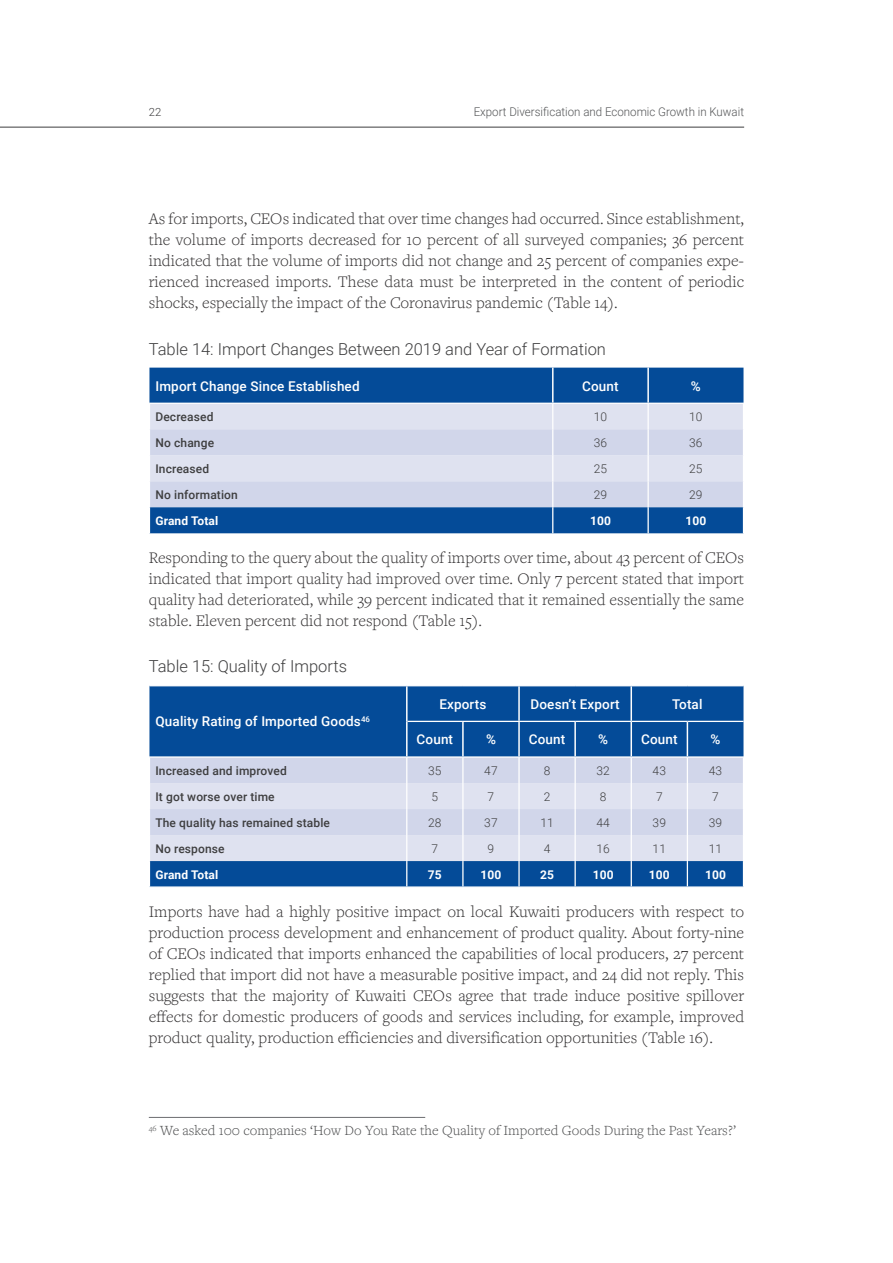
<style>
.page{position:relative;width:893px;height:1263px;background:#fff}
.page>*{position:absolute;margin:0;border:0;box-sizing:border-box;transform-origin:0 0}
.Text{font:300 16.8px/21px "Freight Text Pro";color:#312f30;text-align:justify}
.Title_4{font:300 16.5px "Roboto";color:#3e3e3f}
.Footnotes{font:300 14.55px "Freight Text Pro";color:#4b4c4d}
.Table_White_Title{font:500 13.5px "Roboto";letter-spacing:.01em;color:#fff}
.Table_Text{font:500 12px "Roboto";letter-spacing:.01em;color:#3e3e3f}
.Table_Text-2{font:300 12px "Roboto";letter-spacing:.01em;color:#3e3e3f}
.t1{font:300 12px "Roboto";color:#545557;scale:.96 1}
.Table_Text-3{font:700 12px "Roboto";letter-spacing:.01em;color:#fff}
.t2{font:300 11.25px "Roboto";color:#3e3e3f}
</style>
<div class="page">
<hr style="left:0;top:127px;width:744px;height:1px;background:#3e3e3f">
<svg style="left:149px;top:368px;width:595px;height:165px;background:#8ba7ce"></svg>
<svg style="left:149px;top:686px;width:595px;height:201px;background:#7699c5"></svg>
<hr style="left:149px;top:886px;width:258px;height:2px;background:#fff">
<hr style="left:149px;top:1117px;width:276px;height:1px;background:#6c6d70">
<p class="t2" style="left:149px;top:104px;width:14px">22</p>
<p class="t1" style="left:474px;top:104px;width:283px">Export Diversification and Economic Growth in Kuwait</p>
<p class="Text" style="left:149px;top:208px;width:597px">As for imports, CEOs indicated that over time changes had occurred. Since establishment, the volume of imports decreased for 10 percent of all surveyed companies; 36 percent indicated that the volume of imports did not change and 25 percent of companies expe&shy;rienced increased imports. These data must be interpreted in the content of periodic shocks, especially the impact of the Coronavirus pandemic (Table 14).</p>
<p class="Title_4" style="left:149px;top:337px;width:459px">Table 14: Import Changes Between 2019 and Year of Formation</p>
<p class="Table_White_Title" style="left:155px;top:376px;width:206px">Import Change Since Established</p>
<p class="Table_White_Title" style="left:582px;top:376px;width:38px">Count</p>
<p class="Table_White_Title" style="left:691px;top:376px;width:11px">%</p>
<p class="Table_Text" style="left:155px;top:408px;width:59px">Decreased</p>
<p class="Table_Text-2" style="left:594px;top:408px;width:15px">10</p>
<p class="Table_Text-2" style="left:689px;top:408px;width:15px">10</p>
<p class="Table_Text" style="left:155px;top:434px;width:60px">No change</p>
<p class="Table_Text-2" style="left:594px;top:434px;width:15px">36</p>
<p class="Table_Text-2" style="left:689px;top:434px;width:15px">36</p>
<p class="Table_Text" style="left:155px;top:460px;width:55px">Increased</p>
<p class="Table_Text-2" style="left:594px;top:460px;width:15px">25</p>
<p class="Table_Text-2" style="left:689px;top:460px;width:15px">25</p>
<p class="Table_Text" style="left:155px;top:486px;width:84px">No information</p>
<p class="Table_Text-2" style="left:594px;top:486px;width:15px">29</p>
<p class="Table_Text-2" style="left:689px;top:486px;width:15px">29</p>
<p class="Table_Text-3" style="left:155px;top:512px;width:64px">Grand Total</p>
<p class="Table_Text-3" style="left:590px;top:512px;width:22px">100</p>
<p class="Table_Text-3" style="left:685px;top:512px;width:22px">100</p>
<p class="Text" style="left:149px;top:546px;width:597px">Responding to the query about the quality of imports over time, about 43 percent of CEOs indicated that import quality had improved over time. Only 7 percent stated that import quality had deteriorated, while 39 percent indicated that it remained essentially the same stable. Eleven percent did not respond (Table 15).</p>
<p class="Title_4" style="left:149px;top:655px;width:200px">Table 15: Quality of Imports</p>
<p class="Table_White_Title" style="left:155px;top:712px;width:216px">Quality Rating of Imported Goods<sup>46</sup></p>
<p class="Table_White_Title" style="left:439px;top:694px;width:49px">Exports</p>
<p class="Table_White_Title" style="left:530px;top:694px;width:91px">Doesn’t Export</p>
<p class="Table_White_Title" style="left:672px;top:694px;width:32px">Total</p>
<p class="Table_White_Title" style="left:417px;top:730px;width:38px">Count</p>
<p class="Table_White_Title" style="left:486px;top:730px;width:11px">%</p>
<p class="Table_White_Title" style="left:529px;top:730px;width:38px">Count</p>
<p class="Table_White_Title" style="left:598px;top:730px;width:11px">%</p>
<p class="Table_White_Title" style="left:641px;top:730px;width:38px">Count</p>
<p class="Table_White_Title" style="left:710px;top:730px;width:11px">%</p>
<p class="Table_Text" style="left:155px;top:762px;width:133px">Increased and improved</p>
<p class="Table_Text-2" style="left:428px;top:762px;width:15px">35</p>
<p class="Table_Text-2" style="left:484px;top:762px;width:15px">47</p>
<p class="Table_Text-2" style="left:544px;top:762px;width:8px">8</p>
<p class="Table_Text-2" style="left:596px;top:762px;width:15px">32</p>
<p class="Table_Text-2" style="left:653px;top:762px;width:15px">43</p>
<p class="Table_Text-2" style="left:709px;top:762px;width:15px">43</p>
<p class="Table_Text" style="left:155px;top:788px;width:121px">It got worse over time</p>
<p class="Table_Text-2" style="left:432px;top:788px;width:8px">5</p>
<p class="Table_Text-2" style="left:488px;top:788px;width:8px">7</p>
<p class="Table_Text-2" style="left:544px;top:788px;width:8px">2</p>
<p class="Table_Text-2" style="left:600px;top:788px;width:8px">8</p>
<p class="Table_Text-2" style="left:656px;top:788px;width:8px">7</p>
<p class="Table_Text-2" style="left:712px;top:788px;width:8px">7</p>
<p class="Table_Text" style="left:155px;top:814px;width:176px">The quality has remained stable</p>
<p class="Table_Text-2" style="left:428px;top:814px;width:15px">28</p>
<p class="Table_Text-2" style="left:484px;top:814px;width:15px">37</p>
<p class="Table_Text-2" style="left:540px;top:814px;width:15px">11</p>
<p class="Table_Text-2" style="left:596px;top:814px;width:15px">44</p>
<p class="Table_Text-2" style="left:653px;top:814px;width:15px">39</p>
<p class="Table_Text-2" style="left:709px;top:814px;width:15px">39</p>
<p class="Table_Text" style="left:155px;top:840px;width:71px">No response</p>
<p class="Table_Text-2" style="left:432px;top:840px;width:8px">7</p>
<p class="Table_Text-2" style="left:488px;top:840px;width:8px">9</p>
<p class="Table_Text-2" style="left:544px;top:840px;width:8px">4</p>
<p class="Table_Text-2" style="left:596px;top:840px;width:15px">16</p>
<p class="Table_Text-2" style="left:653px;top:840px;width:15px">11</p>
<p class="Table_Text-2" style="left:709px;top:840px;width:15px">11</p>
<p class="Table_Text-3" style="left:155px;top:866px;width:64px">Grand Total</p>
<p class="Table_Text-3" style="left:428px;top:866px;width:15px">75</p>
<p class="Table_Text-3" style="left:480px;top:866px;width:22px">100</p>
<p class="Table_Text-3" style="left:540px;top:866px;width:15px">25</p>
<p class="Table_Text-3" style="left:593px;top:866px;width:22px">100</p>
<p class="Table_Text-3" style="left:649px;top:866px;width:22px">100</p>
<p class="Table_Text-3" style="left:705px;top:866px;width:22px">100</p>
<p class="Text" style="left:149px;top:901px;width:597px">Imports have had a highly positive impact on local Kuwaiti producers with respect to production process development and enhancement of product quality. About forty-nine of CEOs indicated that imports enhanced the capabilities of local producers, 27 percent replied that import did not have a measurable positive impact, and 24 did not reply. This suggests that the majority of Kuwaiti CEOs agree that trade induce positive spillover effects for domestic producers of goods and services including, for example, improved product quality, production efficiencies and diversification opportunities (Table 16).</p>
<p class="Footnotes" style="left:149px;top:1121px;width:589px"><sup>46</sup> We asked 100 companies ‘How Do You Rate the Quality of Imported Goods During the Past Years?’</p>
</div>
